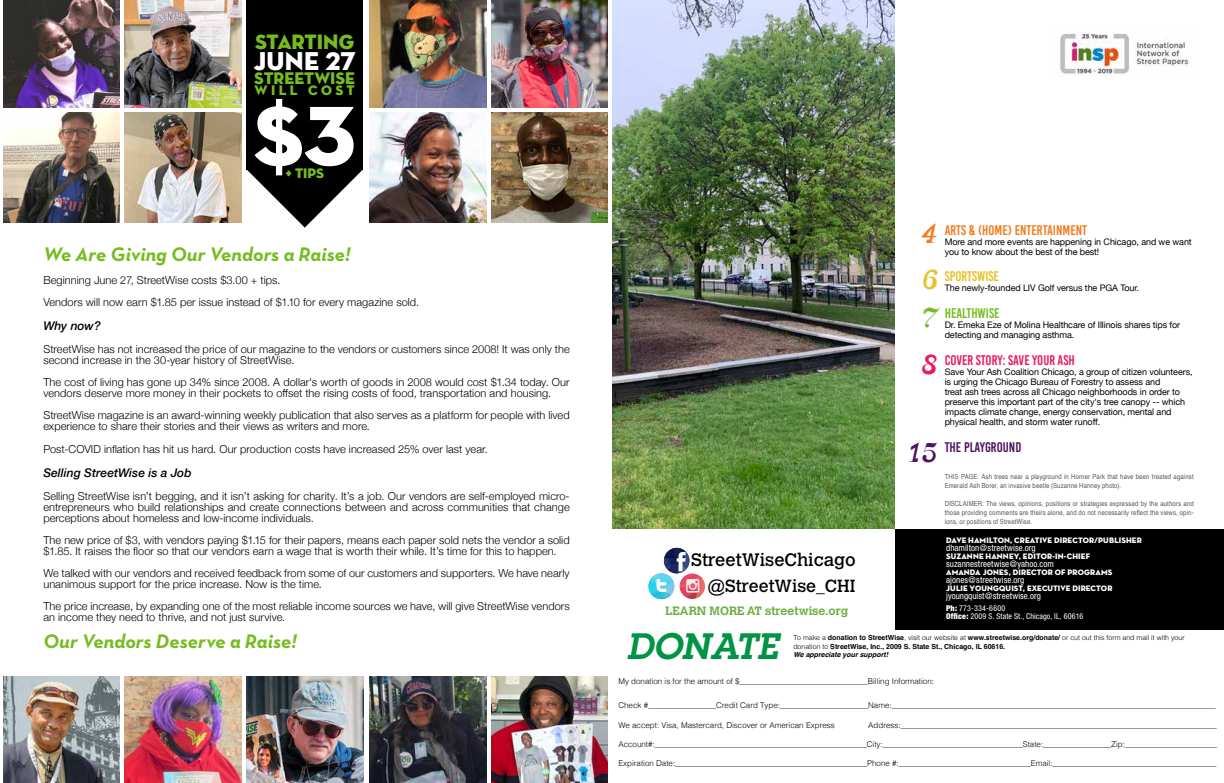
<style>
.page{position:relative;width:1224px;height:783px;background:#fff}
.page>*{position:absolute;margin:0;border:0;box-sizing:border-box;transform-origin:0 0}
.t1{font:86px "Neutra Disp Titling";color:#fff}
.t2{font:italic 600 36px "Lubalin Graph";color:#009444}
.t3{font:30px "Canadian Photographer Script";color:#4d145f}
.t4{font:30px "Canadian Photographer Script";color:#f47b20}
.t5{font:30px "Canadian Photographer Script";color:#e7c127}
.t6{font:30px "Canadian Photographer Script";color:#76bc21}
.t7{font:30px "Canadian Photographer Script";color:#e81c5d}
.t8{font:26px "Neutra Disp Titling";letter-spacing:.01em;color:#fff}
.t9{font:21px "Neutra Disp Titling";letter-spacing:-.005em;color:#76bc21}
.t10{font:italic 700 20px "Neutra Text";letter-spacing:.005em;color:#76bc21}
.t11{font:17.9px "Calvert";color:#000}
.t12{font:17.4px "Calvert";color:#000}
.t13{font:17px "Neutra Disp Titling";letter-spacing:.005em;color:#76bc21}
.t14{font:14px "Bebas Kai";color:#f47b20}
.t15{font:14px "Bebas Kai";color:#e81c5d}
.t16{font:14px "Bebas Kai";color:#4d145f}
.t17{font:14px "Neutra Disp Titling";letter-spacing:.235em;color:#76bc21}
.t18{font:14px "Bebas Kai";color:#e7c127}
.t19{font:14px "Bebas Kai";color:#76bc21}
.t20{font:italic 500 12px "Helvetica Neue";letter-spacing:.005em;color:#000}
.t21{font:700 12px "Calvert MT Std";color:#6cb044}
.t22{font:300 11px/11px "Helvetica Neue";letter-spacing:.005em;color:#000}
.t23{font:9px/10px "Helvetica Neue";letter-spacing:-.01em;color:#000}
.t24{font:condensed 9px "Helvetica Neue";letter-spacing:.005em;color:#fff}
.t25{font:300 8px "Helvetica";color:#000}
.t26{font:8px "Neutra Disp Titling";letter-spacing:.015em;color:#fff}
.t27{font:condensed 8px/8px "Helvetica Neue";letter-spacing:.025em;color:#fff}
.t28{font:7px/9px "Helvetica";letter-spacing:.02em;color:#58595b;scale:.86 1}
.t29{font:700 7px/8.4px "Helvetica";color:#000}
.s1{font-weight:900}
.s2{font-weight:300}
.s3{font-style:italic}
</style>
<div class="page">
<img style="left:664px;top:548px;width:25px;height:25px;border-radius:13px">
<svg style="left:677px;top:552px;width:9px;height:19px"></svg>
<img style="left:649px;top:573px;width:25px;height:26px;border-radius:13px">
<svg style="left:657px;top:579px;width:10px;height:13px"></svg>
<img style="left:680px;top:574px;width:25px;height:25px;border-radius:13px">
<svg style="left:686px;top:579px;width:13px;height:14px"></svg>
<div style="left:895px;top:529px;width:329px;height:100px;background:#000"></div>
<img style="left:1060px;top:32px;width:129px;height:42px">
<div style="left:246px;top:0;width:117px;height:169px;background:#000"></div>
<img style="left:125px;top:0;width:116px;height:108px">
<img style="left:491px;top:0;width:117px;height:108px">
<img style="left:125px;top:677px;width:116px;height:106px">
<img style="left:125px;top:112px;width:116px;height:111px">
<img style="left:491px;top:112px;width:117px;height:111px">
<img style="left:491px;top:677px;width:117px;height:106px">
<img style="left:3px;top:0;width:117px;height:108px">
<img style="left:369px;top:0;width:117px;height:108px">
<img style="left:3px;top:677px;width:117px;height:106px">
<img style="left:3px;top:112px;width:117px;height:111px">
<img style="left:369px;top:112px;width:117px;height:111px">
<img style="left:369px;top:677px;width:117px;height:106px">
<img style="left:247px;top:677px;width:116px;height:106px">
<svg style="left:246px;top:169px;width:117px;height:59px"></svg>
<img style="left:612px;top:0;width:282px;height:529px">
<h3 class="t9" style="left:255px;top:29px;width:101px">STARTING</h3>
<h3 class="t8" style="left:254px;top:45px;width:103px">JUNE 27</h3>
<h3 class="t13" style="left:254px;top:68px;width:102px">STREETWISE</h3>
<p class="t17" style="left:255px;top:82px;width:102px">WILL COST</p>
<h1 class="t1" style="left:254px;top:82px;width:104px">$3</h1>
<p class="t17" style="left:286px;top:165px;width:40px">+ TIPS</p>
<h3 class="t10" style="left:43px;top:242px;width:309px">We Are Giving Our Vendors a Raise!</h3>
<p class="t22" style="left:43px;top:269px;width:377px;line-height:22px">Beginning June 27, StreetWise costs $3.00 + tips.<br>Vendors will now earn $1.85 per issue instead of $1.10 for every magazine sold.</p>
<p class="t20" style="left:43px;top:316px;width:59px">Why now?</p>
<p class="t22" style="left:43px;top:343px;width:528px">StreetWise has not increased the price of our magazine to the vendors or customers since 2008! It was only the second increase in the 30-year history of StreetWise.</p>
<p class="t22" style="left:43px;top:376px;width:528px">The cost of living has gone up 34% since 2008. A dollar's worth of goods in 2008 would cost $1.34 today. Our vendors deserve more money in their pockets to offset the rising costs of food, transportation and housing.</p>
<p class="t22" style="left:43px;top:409px;width:528px">StreetWise magazine is an award-winning weekly publication that also serves as a platform for people with lived experience to share their stories and their views as writers and more.</p>
<p class="t22" style="left:43px;top:443px;width:446px">Post-COVID inflation has hit us hard. Our production costs have increased 25% over last year.</p>
<p class="t20" style="left:43px;top:463px;width:150px">Selling StreetWise is a Job</p>
<p class="t22" style="left:43px;top:490px;width:528px;text-align:justify">Selling StreetWise isn’t begging, and it isn’t asking for charity. It’s a job. Our vendors are self-employed micro&shy;entrepreneurs who build relationships and create connections between and across communities that change perceptions about homeless and low-income individuals.</p>
<p class="t22" style="left:43px;top:534px;width:528px">The new price of $3, with vendors paying $1.15 for their papers, means each paper sold nets the vendor a solid $1.85. It raises the floor so that our vendors earn a wage that is worth their while. It’s time for this to happen.</p>
<p class="t22" style="left:43px;top:567px;width:528px">We talked with our vendors and received feedback from some of our customers and supporters. We have nearly unanimous support for the price increase. Now is the time.</p>
<p class="t22" style="left:43px;top:600px;width:528px">The price increase, by expanding one of the most reliable income sources we have, will give StreetWise vendors an income they need to thrive, and not just survive.</p>
<h3 class="t10" style="left:43px;top:629px;width:255px">Our Vendors Deserve a Raise!</h3>
<h3 class="t11" style="left:691px;top:550px;width:166px">StreetWiseChicago</h3>
<h3 class="t12" style="left:707px;top:575px;width:149px">@StreetWise_CHI</h3>
<p class="t21" style="left:665px;top:604px;width:184px">LEARN MORE AT streetwise.org</p>
<h3 class="t4" style="left:918px;top:216px;width:18px">4</h3>
<h3 class="t5" style="left:919px;top:263px;width:18px">6</h3>
<h3 class="t6" style="left:919px;top:301px;width:18px">7</h3>
<h3 class="t7" style="left:918px;top:347px;width:18px">8</h3>
<p class="t14" style="left:945px;top:222px;width:144px">ARTS &amp; (HOME) ENTERTAINMENT</p>
<p class="t23" style="left:945px;top:237px;width:249px">More and more events are happening in Chicago, and we want you to know about the best of the best!</p>
<p class="t18" style="left:945px;top:269px;width:56px">SPORTSWISE</p>
<p class="t23" style="left:945px;top:284px;width:196px">The newly-founded LIV Golf versus the PGA Tour.</p>
<p class="t19" style="left:945px;top:306px;width:56px">HEALTHWISE</p>
<p class="t23" style="left:945px;top:321px;width:237px">Dr. Emeka Eze of Molina Healthcare of Illinois shares tips for detecting and managing asthma.</p>
<p class="t15" style="left:945px;top:353px;width:132px">COVER STORY: SAVE YOUR ASH</p>
<p class="t23" style="left:945px;top:367px;width:249px">Save Your Ash Coalition Chicago, a group of citizen volunteers, is urging the Chicago Bureau of Forestry to assess and<br>treat ash trees across all Chicago neighborhoods in order to preserve this important part of the city's tree canopy -- which impacts climate change, energy conservation, mental and physical health, and storm water runoff.</p>
<p class="t16" style="left:945px;top:439px;width:78px">THE PLAYGROUND</p>
<p class="t28" style="left:945px;top:472px;width:291px">THIS PAGE: Ash trees near a playground in Horner Park that have been treated against<br>Emerald Ash Borer, an invasive beetle (Suzanne Hanney photo).</p>
<p class="t28" style="left:945px;top:499px;width:291px;text-align:justify">DISCLAIMER: The views, opinions, positions or strategies expressed by the authors and those providing comments are theirs alone, and do not necessarily reflect the views, opin&shy;ions, or positions of StreetWise.</p>
<h3 class="t3" style="left:904px;top:435px;width:32px">15</h3>
<p class="t26" style="left:946px;top:535px;width:197px">DAVE HAMILTON, CREATIVE DIRECTOR/PUBLISHER</p>
<p class="t24" style="left:946px;top:543px;width:91px">dhamilton@streetwise.org</p>
<p class="t26" style="left:946px;top:551px;width:146px">SUZANNE HANNEY, EDITOR-IN-CHIEF</p>
<p class="t24" style="left:946px;top:559px;width:109px">suzannestreetwise@yahoo.com</p>
<p class="t26" style="left:946px;top:567px;width:168px">AMANDA JONES, DIRECTOR OF PROGRAMS</p>
<p class="t24" style="left:946px;top:575px;width:80px">ajones@streetwise.org</p>
<p class="t26" style="left:946px;top:583px;width:168px">JULIE YOUNGQUIST, EXECUTIVE DIRECTOR</p>
<p class="t24" style="left:946px;top:591px;width:96px">jyoungquist@streetwise.org</p>
<p class="t27" style="left:946px;top:604px;width:139px"><span class="s1">Ph:</span> 773-334-6600<br><span class="s1">Office:</span> 2009 S. State St., Chicago, IL, 60616</p>
<h2 class="t2" style="left:627px;top:622px;width:153px">DONATE</h2>
<p class="t29" style="left:793px;top:634px;width:393px"><span class="s2">To make a</span> donation to StreetWise<span class="s2">, visit our website at</span> www.streetwise.org/donate/ <span class="s2">or cut out this form and mail it with your donation to</span> StreetWise, Inc., 2009 S. State St., Chicago, IL 60616.<br><span class="s3">We appreciate your support!</span></p>
<p class="t25" style="left:618px;top:674px;width:317px">My donation is for the amount of $________________________________Billing Information:</p>
<p class="t25" style="left:618px;top:699px;width:599px">Check #_________________Credit Card Type:______________________Name:_________________________________________________________________________________</p>
<p class="t25" style="left:618px;top:718px;width:218px">We accept: Visa, Mastercard, Discover or American Express</p>
<p class="t25" style="left:868px;top:718px;width:350px">Address:_______________________________________________________________________________</p>
<p class="t25" style="left:618px;top:737px;width:600px">Account#:_____________________________________________________City:___________________________________State:_________________Zip:_______________________</p>
<p class="t25" style="left:618px;top:756px;width:600px">Expiration Date:________________________________________________Phone #:_________________________________Email:_________________________________________</p>
</div>
